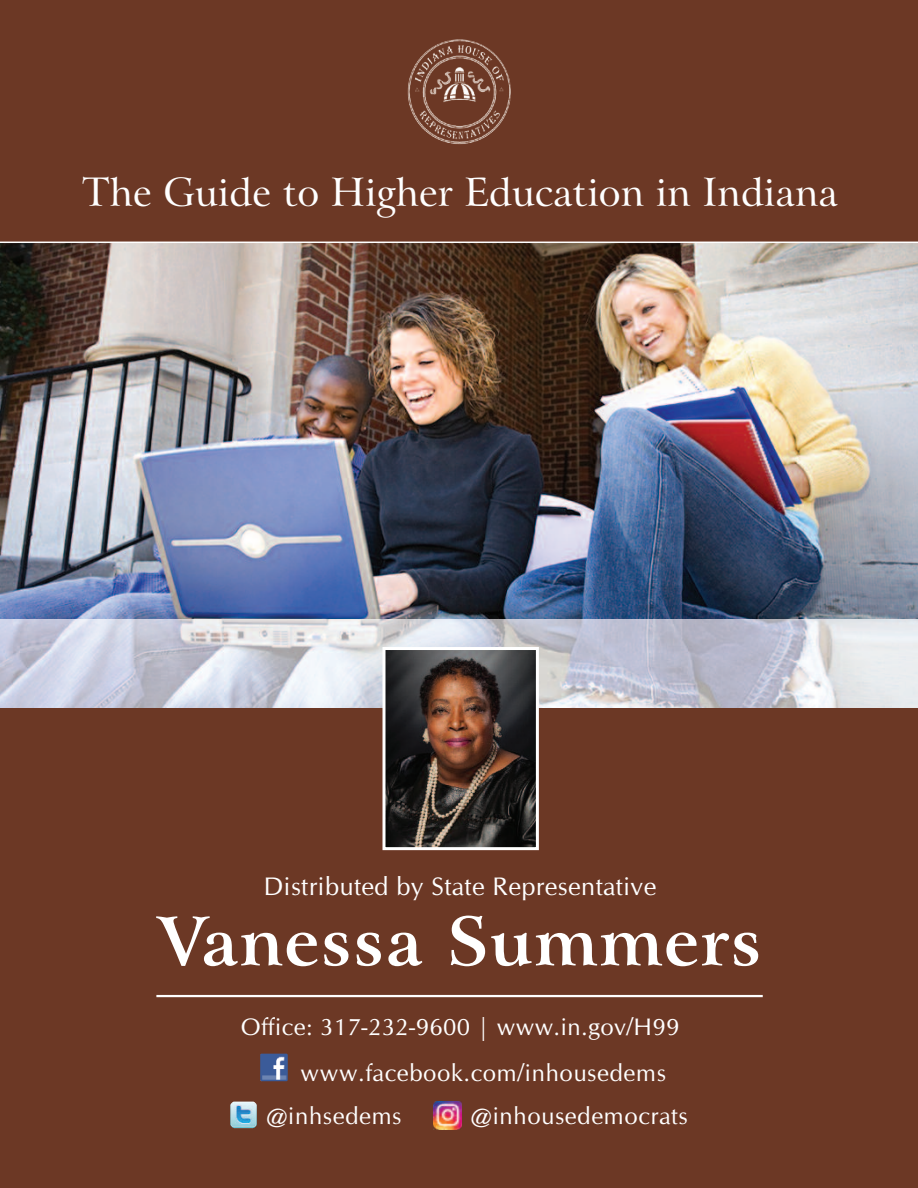
<style>
.page{position:relative;width:918px;height:1188px;background:#fff}
.page>*{position:absolute;margin:0;border:0;box-sizing:border-box;transform-origin:0 0}
.t1{font:700 67.5px "Arrus BT";letter-spacing:.015em;color:#fff}
.t2{font:39px "Arrus BT";color:#fff}
.t3{font:25.5px "CG Omega";letter-spacing:.015em;color:#fff}
.t4{font:24px "CG Omega";letter-spacing:.025em;color:#fff}
</style>
<div class="page">
<div style="left:0;top:0;width:918px;height:660px;background:#6c3825"></div>
<img style="left:0;top:242px;width:918px;height:377px">
<img style="left:0;top:619px;width:918px;height:90px">
<div style="left:0;top:709px;width:918px;height:479px;background:#6c3825"></div>
<img style="left:408px;top:39px;width:103px;height:105px">
<img style="left:386px;top:651px;width:149px;height:195px">
<div style="left:382px;top:647px;width:157px;height:203px;border:3px solid #fff"></div>
<hr style="left:156px;top:995px;width:607px;height:2px;background:#fff">
<img style="left:230px;top:1102px;width:27px;height:26px;border-radius:4px">
<img style="left:260px;top:1054px;width:28px;height:27px">
<img style="left:433px;top:1101px;width:29px;height:28px">
<h2 class="t2" style="left:82px;top:170px;width:757px">The Guide to Higher Education in Indiana</h2>
<p class="t3" style="left:264px;top:872px;width:394px">Distributed by State Representative</p>
<h1 class="t1" style="left:156px;top:903px;width:607px">Vanessa Summers</h1>
<p class="t4" style="left:241px;top:1013px;width:440px">Office: 317-232-9600 | www.in.gov/H99</p>
<p class="t4" style="left:301px;top:1058px;width:367px">www.facebook.com/inhousedems</p>
<p class="t4" style="left:266px;top:1102px;width:137px">@inhsedems</p>
<p class="t4" style="left:471px;top:1102px;width:219px">@inhousedemocrats</p>
</div>
